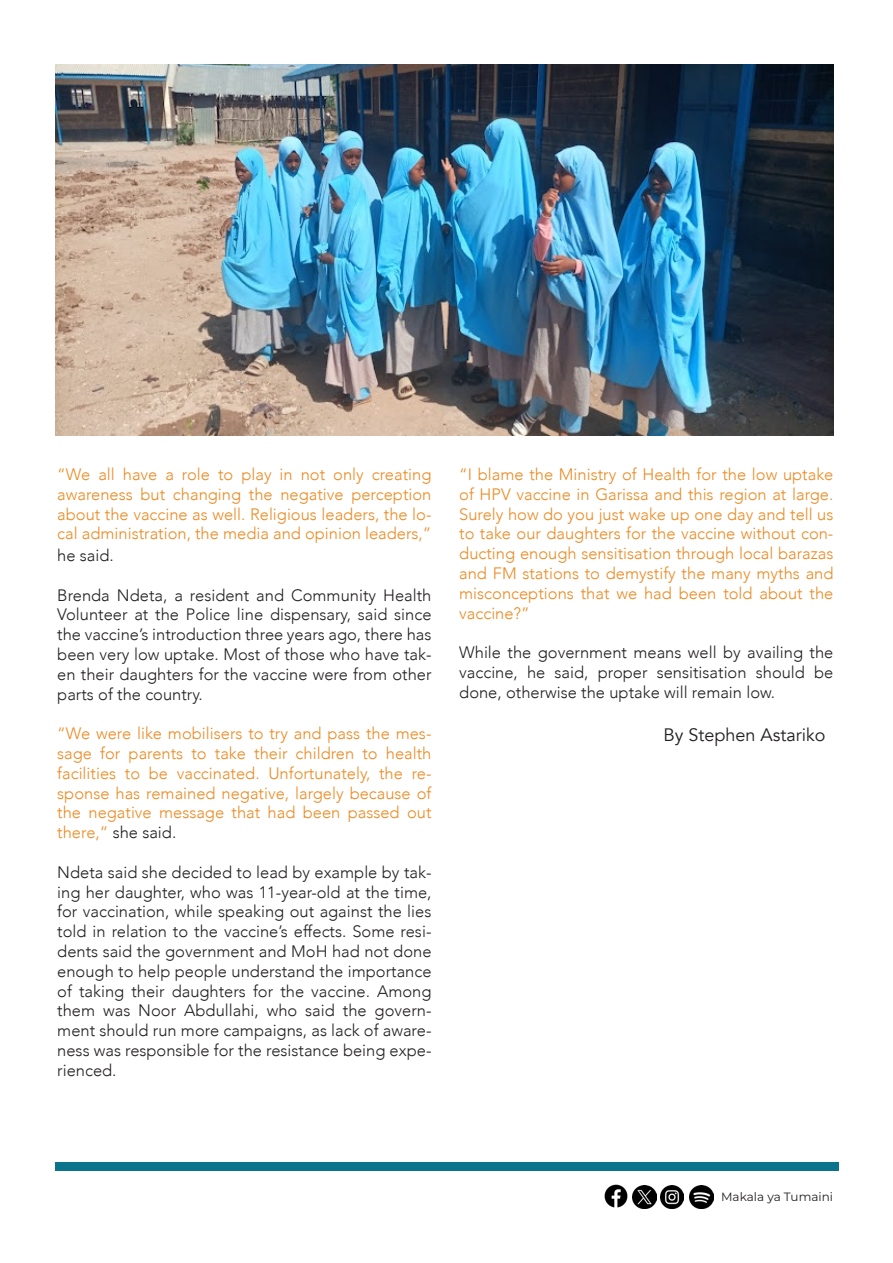
<style>
.page{position:relative;width:893px;height:1263px;background:#fff}
.page>*{position:absolute;margin:0;border:0;box-sizing:border-box;transform-origin:0 0}
.t1{font:18px "Avenir";color:#231f20}
.t2{font:300 16.5px/19.8px "Avenir";color:#231f20;text-align:justify}
.t3{font:300 16.5px/19.8px "Avenir";color:#ec8a22;text-align:justify}
.t4{font:12px "Montserrat";color:#231f20}
.s1{color:#231f20}
</style>
<div class="page">
<div style="left:55px;top:1162px;width:784px;height:8px;background:#0b748c"></div>
<img style="left:604px;top:1184px;width:24px;height:24px">
<img style="left:661px;top:1185px;width:23px;height:24px">
<img style="left:633px;top:1185px;width:23px;height:24px">
<img style="left:690px;top:1185px;width:23px;height:24px">
<img style="left:55px;top:64px;width:778px;height:371px">
<p class="t3" style="left:57px;top:464px;width:376px">“We all have a role to play in not only creating awareness but changing the negative perception about the vaccine as well. Religious leaders, the lo&shy;cal administration, the media and opinion leaders,”</p>
<p class="t2" style="left:57px;top:545px;width:58px">he said.</p>
<p class="t2" style="left:57px;top:585px;width:376px">Brenda Ndeta, a resident and Community Health Volunteer at the Police line dispensary, said since the vaccine’s introduction three years ago, there has been very low uptake. Most of those who have tak&shy;en their daughters for the vaccine were from other parts of the country.</p>
<p class="t3" style="left:57px;top:724px;width:376px">“We were like mobilisers to try and pass the mes&shy;sage for parents to take their children to health facilities to be vaccinated. Unfortunately, the re&shy;sponse has remained negative, largely because of the negative message that had been passed out there,” <span class="s1">she said.</span></p>
<p class="t2" style="left:57px;top:862px;width:376px">Ndeta said she decided to lead by example by tak&shy;ing her daughter, who was 11-year-old at the time, for vaccination, while speaking out against the lies told in relation to the vaccine’s effects. Some resi&shy;dents said the government and MoH had not done enough to help people understand the importance of taking their daughters for the vaccine. Among them was Noor Abdullahi, who said the govern&shy;ment should run more campaigns, as lack of aware&shy;ness was responsible for the resistance being expe&shy;rienced.</p>
<p class="t3" style="left:459px;top:464px;width:376px">“I blame the Ministry of Health for the low uptake of HPV vaccine in Garissa and this region at large.<br>Surely how do you just wake up one day and tell us to take our daughters for the vaccine without con&shy;ducting enough sensitisation through local barazas and FM stations to demystify the many myths and misconceptions that we had been told about the vaccine?”</p>
<p class="t2" style="left:459px;top:643px;width:376px">While the government means well by availing the vaccine, he said, proper sensitisation should be done, otherwise the uptake will remain low.</p>
<p class="t1" style="left:663px;top:724px;width:164px">By Stephen Astariko</p>
<p class="t4" style="left:721px;top:1189px;width:113px">Makala ya Tumaini</p>
</div>
